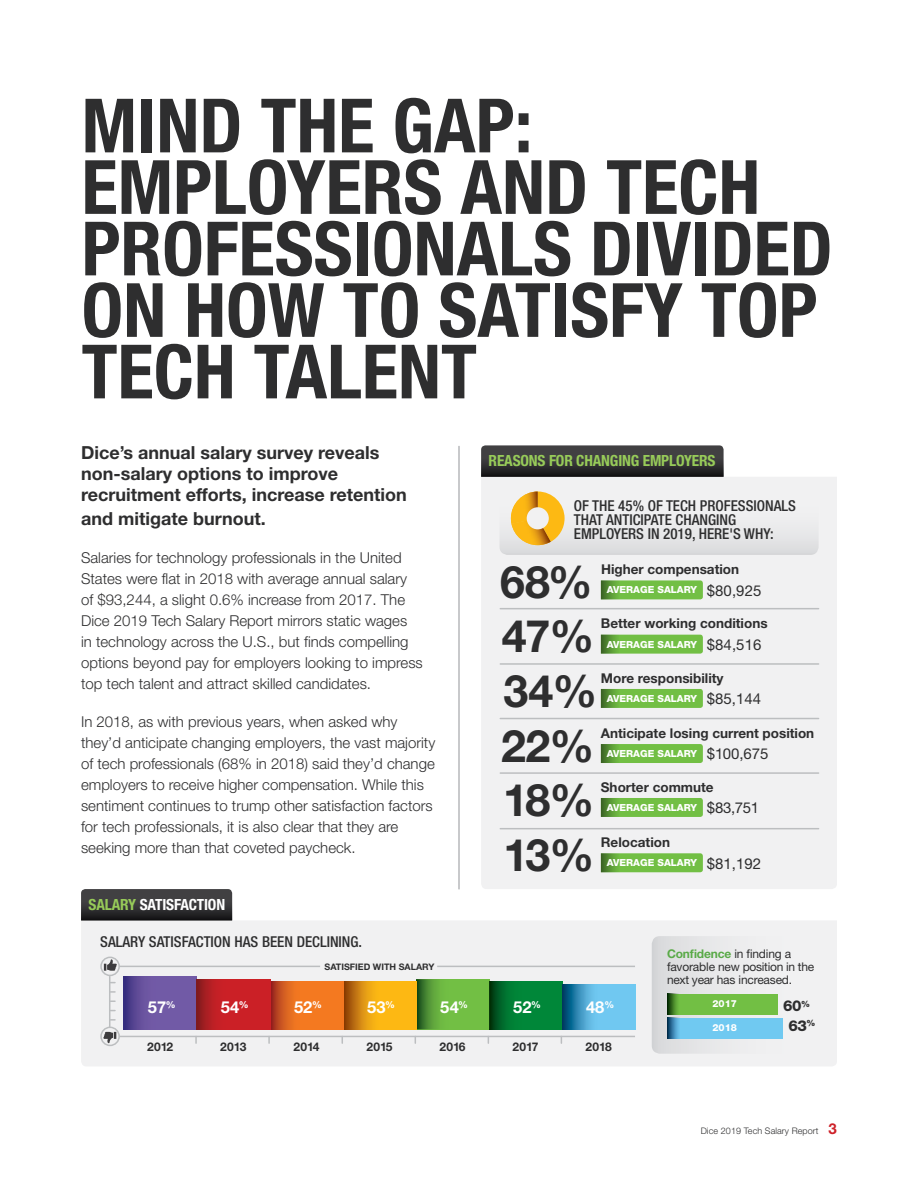
<style>
.page{position:relative;width:918px;height:1188px;background:#fff}
.page>*{position:absolute;margin:0;border:0;box-sizing:border-box;transform-origin:0 0}
.t1{font:700 condensed 75px/61.5px "Helvetica Neue LT Std";color:#2e2e2f}
.t2{font:700 44.85px "Helvetica Neue LT Std";letter-spacing:-.025em;color:#2e2e2f}
.t3{font:700 18px/21px "Helvetica Neue LT Std";color:#2e2e2f}
.t4{font:700 16.5px "Helvetica Neue LT Std";color:#fff}
.t5{font:700 condensed 15.45px "Helvetica Neue LT Std";letter-spacing:-.01em;color:#97cb59}
.t6{font:700 condensed 15.45px "Helvetica Neue LT Std";letter-spacing:-.01em;color:#fff}
.t7{font:300 15px/21px "Helvetica Neue LT Std";color:#2e2e2f}
.t8{font:500 condensed 15px/14.2px "Helvetica Neue LT Std";color:#2e2e2f}
.t9{font:800 15px/19.4px "Helvetica Neue LT Std";color:#2e2e2f;text-align:center}
.t10{font:700 13.5px "Helvetica Neue LT Std";color:#2e2e2f}
.t11{font:12px/12.8px "Helvetica Neue LT Std";letter-spacing:-.015em;color:#2e2e2f}
.t12{font:700 12px "Helvetica Neue LT Std";color:#2e2e2f}
.t13{font:800 9.75px "Helvetica Neue LT Std";color:#fff}
.t14{font:300 9px "Helvetica Neue LT Std";letter-spacing:.01em;color:#2e2e2f}
.t15{font:700 9px "Helvetica Neue LT Std";color:#2e2e2f}
.s1{font-weight:400;font-size:15px;color:#2e2e2f}
.s2{color:#97cb59}
.s3{font-weight:700;color:#59aa47}
.s4{font-weight:700;font-size:15px;color:#ce2129}
</style>
<div class="page">
<div style="left:81px;top:920px;width:756px;height:146px;background:#f1f1f2"></div>
<img style="left:124px;top:976px;width:73px;height:53px">
<img style="left:489px;top:981px;width:73px;height:48px">
<img style="left:416px;top:979px;width:73px;height:50px">
<img style="left:270px;top:981px;width:146px;height:48px">
<img style="left:562px;top:985px;width:73px;height:44px">
<img style="left:197px;top:979px;width:73px;height:50px">
<hr style="left:459px;top:446px;width:1px;height:443px;background:#939598">
<svg style="left:81px;top:889px;width:151px;height:31px;background:#343335"></svg>
<svg style="left:652px;top:936px;width:168px;height:118px"></svg>
<div style="left:100px;top:957px;width:20px;height:19px;border:2px solid #bcbec0;border-radius:50%"></div>
<div style="left:100px;top:1027px;width:20px;height:19px;border:2px solid #bcbec0;border-radius:50%"></div>
<hr style="left:109px;top:976px;width:1px;height:51px;background:#bcbec0">
<hr style="left:119px;top:1036px;width:516px;height:1px;background:#bcbec0">
<hr style="left:119px;top:966px;width:201px;height:1px;background:#bcbec0">
<hr style="left:437px;top:966px;width:198px;height:1px;background:#bcbec0">
<svg style="left:104px;top:959px;width:13px;height:12px"></svg>
<svg style="left:103px;top:1032px;width:13px;height:11px"></svg>
<div style="left:667px;top:1018px;width:116px;height:21px;background:#70c9f1"></div>
<div style="left:667px;top:994px;width:110px;height:20px;background:#72bf44"></div>
<svg style="left:667px;top:994px;width:11px;height:20px"></svg>
<svg style="left:667px;top:1018px;width:12px;height:21px"></svg>
<svg style="left:195px;top:1037px;width:2px;height:6px"></svg>
<svg style="left:268px;top:1037px;width:2px;height:6px"></svg>
<div style="left:481px;top:477px;width:356px;height:412px;background:#f1f1f2"></div>
<svg style="left:481px;top:445px;width:243px;height:32px;background:#373638"></svg>
<hr style="left:500px;top:608px;width:319px;height:1px;background:#bcbec0">
<hr style="left:500px;top:828px;width:319px;height:1px;background:#bcbec0">
<hr style="left:500px;top:772px;width:319px;height:2px;background:#bcbec0">
<hr style="left:500px;top:663px;width:319px;height:2px;background:#bcbec0">
<hr style="left:500px;top:718px;width:319px;height:1px;background:#bcbec0">
<svg style="left:601px;top:635px;width:102px;height:19px;background:#6fb845"></svg>
<svg style="left:601px;top:580px;width:102px;height:19px;background:#70b845"></svg>
<svg style="left:601px;top:798px;width:102px;height:19px;background:#6db742"></svg>
<svg style="left:601px;top:689px;width:102px;height:19px;background:#6db742"></svg>
<svg style="left:601px;top:853px;width:102px;height:19px;background:#6fb844"></svg>
<svg style="left:601px;top:744px;width:102px;height:19px;background:#6db742"></svg>
<svg style="left:500px;top:492px;width:319px;height:63px"></svg>
<img style="left:511px;top:492px;width:27px;height:32px">
<div style="left:527px;top:507px;width:22px;height:22px;background:#f1f1f2;border-radius:50%"></div>
<h1 class="t1" style="left:82px;top:94px;width:753px">MIND THE GAP:<br>EMPLOYERS AND TECH<br>PROFESSIONALS DIVIDED<br>ON HOW TO SATISFY TOP<br>TECH TALENT</h1>
<p class="t3" style="left:81px;top:442px;width:327px">Dice’s annual salary survey reveals non-salary options to improve recruitment efforts, increase retention</p>
<p class="t3" style="left:81px;top:508px;width:186px">and mitigate burnout.</p>
<p class="t7" style="left:81px;top:547px;width:343px">Salaries for technology professionals in the United States were flat in 2018 with average annual salary of $93,244, a slight 0.6% increase from 2017. The Dice 2019 Tech Salary Report mirrors static wages<br>in technology across the U.S., but finds compelling options beyond pay for employers looking to impress top tech talent and attract skilled candidates.</p>
<p class="t7" style="left:81px;top:710px;width:356px">In 2018, as with previous years, when asked why they’d anticipate changing employers, the vast majority of tech professionals (68% in 2018) said they’d change employers to receive higher compensation. While this sentiment continues to trump other satisfaction factors for tech professionals, it is also clear that they are seeking more than that coveted paycheck.</p>
<p class="t5" style="left:489px;top:451px;width:228px">REASONS FOR CHANGING EMPLOYERS</p>
<p class="t8" style="left:574px;top:498px;width:224px">OF THE 45% OF TECH PROFESSIONALS<br>THAT ANTICIPATE CHANGING<br>EMPLOYERS IN 2019, HERE'S WHY:</p>
<h2 class="t2" style="left:500px;top:554px;width:94px">68%</h2>
<h2 class="t2" style="left:502px;top:609px;width:94px">47%</h2>
<p class="t10" style="left:601px;top:561px;width:140px">Higher compensation</p>
<p class="t13" style="left:607px;top:584px;width:156px">AVERAGE SALARY <span class="s1">$80,925</span></p>
<p class="t10" style="left:601px;top:615px;width:168px">Better working conditions</p>
<p class="t13" style="left:607px;top:638px;width:156px">AVERAGE SALARY <span class="s1">$84,516</span></p>
<p class="t10" style="left:601px;top:669px;width:124px">More responsibility</p>
<h2 class="t2" style="left:503px;top:663px;width:95px">34%</h2>
<p class="t13" style="left:607px;top:693px;width:156px">AVERAGE SALARY <span class="s1">$85,144</span></p>
<h2 class="t2" style="left:501px;top:718px;width:94px">22%</h2>
<p class="t10" style="left:601px;top:724px;width:215px">Anticipate losing current position</p>
<p class="t13" style="left:607px;top:748px;width:163px">AVERAGE SALARY <span class="s1">$100,675</span></p>
<h2 class="t2" style="left:503px;top:772px;width:93px">18%</h2>
<p class="t10" style="left:601px;top:778px;width:114px">Shorter commute</p>
<p class="t13" style="left:607px;top:802px;width:154px">AVERAGE SALARY <span class="s1">$83,751</span></p>
<h2 class="t2" style="left:503px;top:827px;width:92px">13%</h2>
<p class="t10" style="left:601px;top:834px;width:71px">Relocation</p>
<p class="t13" style="left:607px;top:857px;width:156px">AVERAGE SALARY <span class="s1">$81,192</span></p>
<p class="t6" style="left:89px;top:895px;width:138px"><span class="s2">SALARY</span> SATISFACTION</p>
<p class="t8" style="left:100px;top:934px;width:263px">SALARY SATISFACTION HAS BEEN DECLINING.</p>
<p class="t15" style="left:325px;top:961px;width:111px">SATISFIED WITH SALARY</p>
<p class="t4" style="left:148px;top:997px;width:29px">57<sup>%</sup></p>
<p class="t4" style="left:367px;top:997px;width:29px">53<sup>%</sup></p>
<p class="t4" style="left:440px;top:997px;width:29px">54<sup>%</sup></p>
<p class="t4" style="left:513px;top:997px;width:29px">52<sup>%</sup></p>
<p class="t4" style="left:586px;top:997px;width:30px">48<sup>%</sup></p>
<p class="t4" style="left:221px;top:997px;width:29px">54<sup>%</sup></p>
<p class="t4" style="left:294px;top:997px;width:29px">52<sup>%</sup></p>
<p class="t12" style="left:147px;top:1040px;width:28px">2012</p>
<p class="t12" style="left:220px;top:1040px;width:28px">2013</p>
<p class="t12" style="left:293px;top:1040px;width:28px">2014</p>
<p class="t12" style="left:366px;top:1040px;width:28px">2015</p>
<p class="t12" style="left:440px;top:1040px;width:28px">2016</p>
<p class="t12" style="left:513px;top:1040px;width:28px">2017</p>
<p class="t12" style="left:586px;top:1040px;width:28px">2018</p>
<p class="t11" style="left:667px;top:947px;width:149px"><span class="s3">Confidence</span> in finding a favorable new position in the next year has increased.</p>
<p class="t9" style="left:783px;top:996px;width:34px">60<sup>%<br></sup>63<sup>%</sup></p>
<p class="t13" style="left:713px;top:998px;width:26px">2017</p>
<p class="t13" style="left:713px;top:1022px;width:26px">2018</p>
<p class="t14" style="left:701px;top:1125px;width:138px">Dice 2019 Tech Salary Report <span class="s4">3</span></p>
</div>
